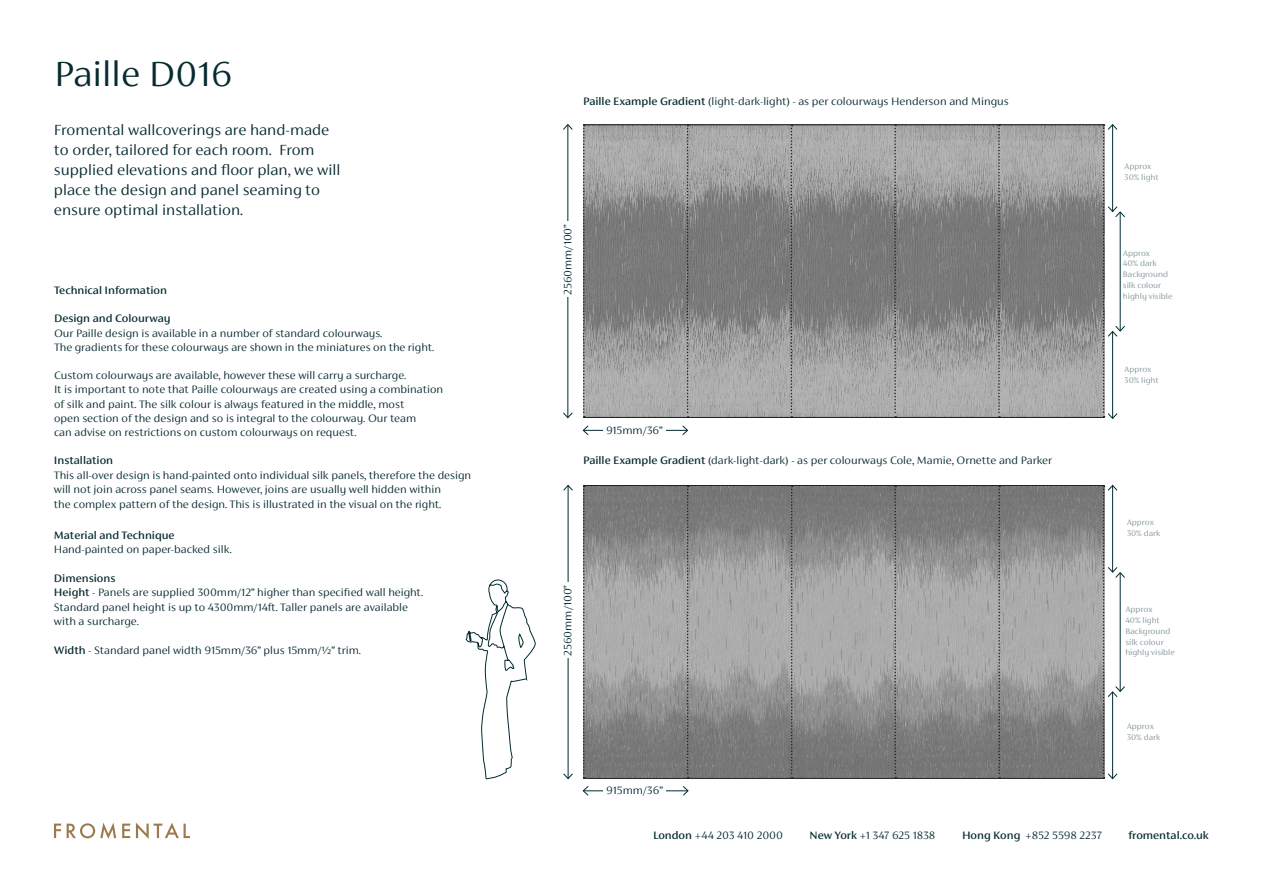
<style>
.page{position:relative;width:1263px;height:893px;background:#fff}
.page>*{position:absolute;margin:0;border:0;box-sizing:border-box;transform-origin:0 0}
.Page_Title{font:300 39px "FS Siena";color:#072b31}
.Body_Copy{font:300 16.5px/19.8px "FS Siena";color:#072b31}
.Body_Copy-2{font:300 12px/14.4px "FS Siena";color:#072b31}
.Body_Copy-3{font:500 12px "FS Siena";color:#072b31}
.t1{font:300 12px "FS Siena";color:#042b31}
.t2{font:300 9px/10.8px "FS Siena";color:#839598}
.s1{font-weight:500}
</style>
<div class="page">
<svg style="left:465px;top:579px;width:71px;height:201px"></svg>
<svg style="left:54px;top:824px;width:7px;height:14px"></svg>
<svg style="left:67px;top:822px;width:49px;height:17px"></svg>
<svg style="left:122px;top:824px;width:8px;height:14px"></svg>
<svg style="left:136px;top:823px;width:54px;height:16px"></svg>
<img style="left:585px;top:125px;width:518px;height:292px">
<img style="left:585px;top:486px;width:518px;height:292px">
<hr style="left:568px;top:485px;width:1px;height:294px;background:#002a30">
<svg style="left:563px;top:485px;width:10px;height:6px"></svg>
<svg style="left:563px;top:773px;width:10px;height:6px"></svg>
<div style="left:551px;top:582px;width:32px;height:76px;background:#fff"></div>
<hr style="left:583px;top:791px;width:105px;height:1px;background:#002a30">
<svg style="left:583px;top:786px;width:6px;height:10px"></svg>
<svg style="left:683px;top:786px;width:5px;height:10px"></svg>
<div style="left:603px;top:779px;width:63px;height:21px;background:#fff"></div>
<hr style="left:583px;top:778px;width:521px;height:1px;background:#231f20">
<hr style="left:583px;top:485px;width:521px;height:1px;background:#231f20">
<svg style="left:894px;top:486px;width:2px;height:292px"></svg>
<svg style="left:687px;top:486px;width:2px;height:292px"></svg>
<svg style="left:998px;top:486px;width:2px;height:292px"></svg>
<svg style="left:791px;top:486px;width:2px;height:292px"></svg>
<hr style="left:583px;top:417px;width:521px;height:1px;background:#231f20">
<hr style="left:583px;top:124px;width:521px;height:1px;background:#231f20">
<svg style="left:894px;top:125px;width:2px;height:292px"></svg>
<svg style="left:687px;top:125px;width:1px;height:292px"></svg>
<svg style="left:583px;top:125px;width:2px;height:292px"></svg>
<svg style="left:998px;top:125px;width:2px;height:292px"></svg>
<svg style="left:791px;top:125px;width:1px;height:292px"></svg>
<hr style="left:568px;top:125px;width:1px;height:293px;background:#002a30">
<svg style="left:563px;top:124px;width:10px;height:6px"></svg>
<svg style="left:563px;top:412px;width:10px;height:6px"></svg>
<div style="left:551px;top:222px;width:31px;height:75px;background:#fff"></div>
<svg style="left:1103px;top:124px;width:22px;height:295px"></svg>
<svg style="left:1103px;top:485px;width:22px;height:294px"></svg>
<svg style="left:583px;top:486px;width:2px;height:292px"></svg>
<hr style="left:583px;top:430px;width:104px;height:1px;background:#002a30">
<svg style="left:583px;top:425px;width:6px;height:10px"></svg>
<svg style="left:682px;top:425px;width:6px;height:10px"></svg>
<div style="left:603px;top:419px;width:62px;height:21px;background:#fff"></div>
<p class="Page_Title" style="left:54px;top:53px;width:180px">Paille D016</p>
<p class="Body_Copy" style="left:54px;top:120px;width:288px">Fromental wallcoverings are hand-made to order, tailored for each room. From supplied elevations and floor plan, we will place the design and panel seaming to ensure optimal installation.</p>
<p class="Body_Copy-3" style="left:54px;top:283px;width:115px">Technical Information</p>
<p class="Body_Copy-3" style="left:54px;top:312px;width:118px">Design and Colourway</p>
<p class="Body_Copy-2" style="left:54px;top:326px;width:330px">Our Paille design is available in a number of standard colourways.</p>
<p class="Body_Copy-2" style="left:54px;top:340px;width:382px">The gradients for these colourways are shown in the miniatures on the right.</p>
<p class="Body_Copy-2" style="left:54px;top:368px;width:354px">Custom colourways are available, however these will carry a surcharge.</p>
<p class="Body_Copy-2" style="left:54px;top:382px;width:391px">It is important to note that Paille colourways are created using a combination of silk and paint. The silk colour is always featured in the middle, most<br>open section of the design and so is integral to the colourway. Our team<br>can advise on restrictions on custom colourways on request.</p>
<p class="Body_Copy-3" style="left:54px;top:454px;width:61px">Installation</p>
<p class="Body_Copy-2" style="left:54px;top:468px;width:419px">This all-over design is hand-painted onto individual silk panels, therefore the design will not join across panel seams. However, joins are usually well hidden within<br>the complex pattern of the design. This is illustrated in the visual on the right.</p>
<p class="Body_Copy-3" style="left:54px;top:529px;width:122px">Material and Technique</p>
<p class="Body_Copy-2" style="left:54px;top:542px;width:179px">Hand-painted on paper-backed silk.</p>
<p class="Body_Copy-3" style="left:54px;top:572px;width:63px">Dimensions</p>
<p class="Body_Copy-2" style="left:54px;top:585px;width:371px"><span class="s1">Height</span> - Panels are supplied 300mm/12” higher than specified wall height.</p>
<p class="Body_Copy-2" style="left:54px;top:600px;width:356px">Standard panel height is up to 4300mm/14ft. Taller panels are available</p>
<p class="Body_Copy-2" style="left:54px;top:614px;width:86px">with a surcharge.</p>
<p class="Body_Copy-2" style="left:54px;top:643px;width:309px"><span class="s1">Width</span> - Standard panel width 915mm/36” plus 15mm/1/2” trim.</p>
<p class="Body_Copy-2" style="left:583px;top:94px;width:427px"><span class="s1">Paille Example Gradient</span> (light-dark-light) - as per colourways Henderson and Mingus</p>
<p class="t1" style="left:561px;top:295px;width:72px;rotate:-90deg">2560mm/100”</p>
<p class="t2" style="left:1124px;top:160px;width:29px">Approx</p>
<p class="t2" style="left:1124px;top:171px;width:36px">30% light</p>
<p class="t2" style="left:1123px;top:247px;width:29px">Approx</p>
<p class="t2" style="left:1123px;top:258px;width:35px">40% dark</p>
<p class="t2" style="left:1123px;top:269px;width:51px">Background silk colour highly visible</p>
<p class="t1" style="left:606px;top:423px;width:58px">915mm/36”</p>
<p class="Body_Copy-2" style="left:583px;top:453px;width:471px"><span class="s1">Paille Example Gradient</span> (dark-light-dark) - as per colourways Cole, Mamie, Ornette and Parker</p>
<p class="t1" style="left:561px;top:656px;width:72px;rotate:-90deg">2560mm/100”</p>
<p class="t2" style="left:1124px;top:364px;width:29px">Approx</p>
<p class="t2" style="left:1124px;top:375px;width:36px">30% light</p>
<p class="t2" style="left:1127px;top:517px;width:29px">Approx</p>
<p class="t2" style="left:1127px;top:528px;width:35px">30% dark</p>
<p class="t2" style="left:1125px;top:604px;width:29px">Approx</p>
<p class="t2" style="left:1125px;top:615px;width:36px">40% light</p>
<p class="t2" style="left:1125px;top:625px;width:51px">Background silk colour highly visible</p>
<p class="t1" style="left:606px;top:784px;width:58px">915mm/36”</p>
<p class="t2" style="left:1127px;top:720px;width:29px">Approx</p>
<p class="t2" style="left:1127px;top:731px;width:35px">30% dark</p>
<p class="Body_Copy-2" style="left:653px;top:828px;width:131px"><span class="s1">London</span> +44 203 410 2000</p>
<p class="Body_Copy-2" style="left:809px;top:828px;width:127px"><span class="s1">New York</span> +1 347 625 1838</p>
<p class="Body_Copy-2" style="left:962px;top:828px;width:141px"><span class="s1">Hong Kong</span> +852 5598 2237</p>
<p class="Body_Copy-3" style="left:1128px;top:829px;width:82px">fromental.co.uk</p>
</div>
